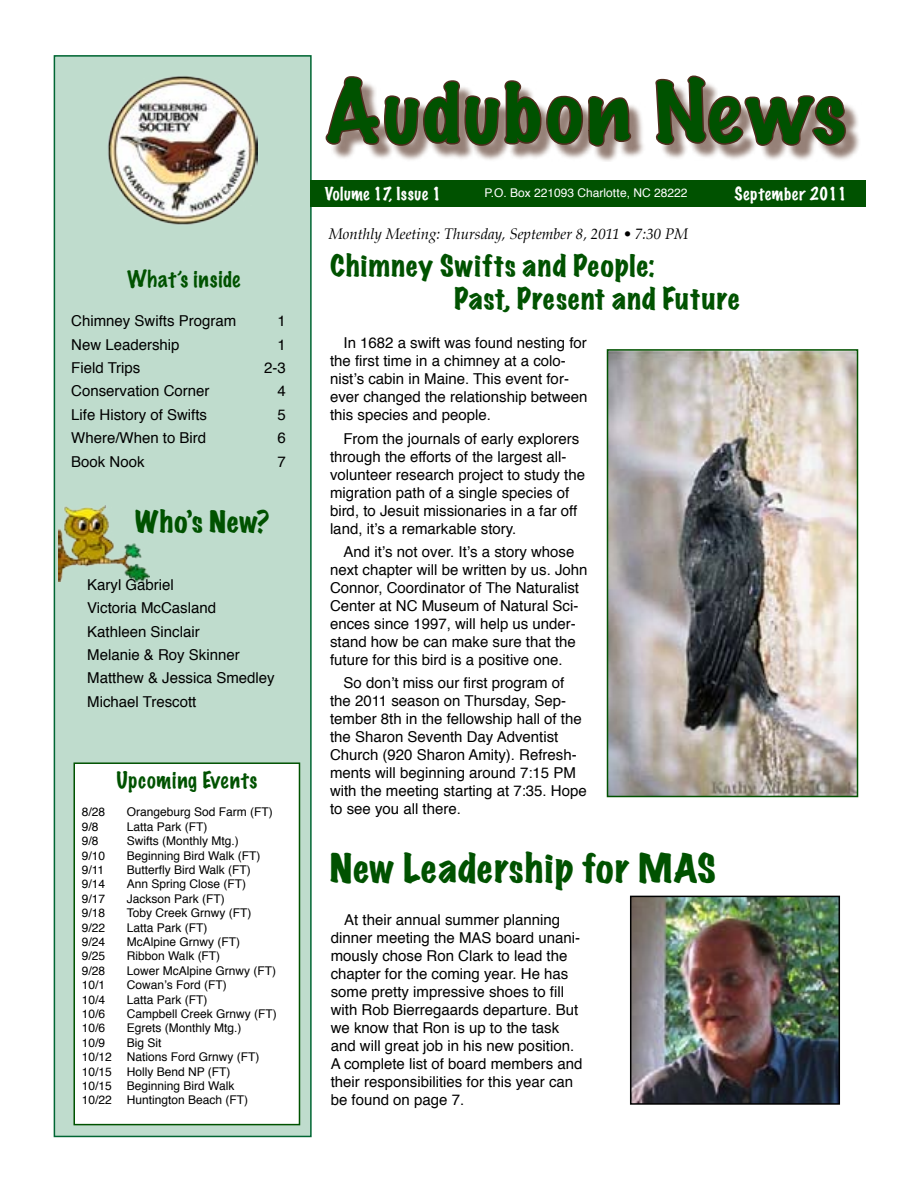
<style>
.page{position:relative;width:918px;height:1188px;background:#fff}
.page>*{position:absolute;margin:0;border:0;box-sizing:border-box;transform-origin:0 0}
.t1{font:100 78px "Marker Felt";letter-spacing:.03em;color:#005200;scale:1.15 1}
.t2{font:expanded 36px "Marker Felt";letter-spacing:.025em;color:#005200}
.t3{font:expanded 27px/32.4px "Marker Felt";letter-spacing:.035em;color:#005200}
.t4{font:100 21px "Marker Felt";letter-spacing:.035em;color:#005200}
.t5{font:100 16.5px "Marker Felt";letter-spacing:.035em;color:#fff}
.t6{font:15px/18px "Helvetica";color:#000}
.t7{font:italic 15px "Palatino";color:#000}
.t8{font:12px/14.4px "Helvetica";color:#000}
.t9{font:12px "Helvetica";color:#fff}
</style>
<div class="page">
<div style="left:57px;top:58px;width:252px;height:1076px;background:#bfdccd"></div>
<div style="left:54px;top:55px;width:258px;height:1082px;border:2px solid #063"></div>
<div style="left:310px;top:180px;width:555px;height:27px;background:#005200"></div>
<div style="left:331px;top:81px;width:531px;height:81px;background:#502d1e;opacity:.6"></div>
<svg style="left:325px;top:76px;width:308px;height:72px"></svg>
<svg style="left:653px;top:75px;width:194px;height:87px"></svg>
<div style="left:74px;top:763px;width:225px;height:362px;background:#fff"></div>
<div style="left:74px;top:762px;width:226px;height:363px;border:2px solid #005200"></div>
<img style="left:58px;top:505px;width:91px;height:77px">
<img style="left:108px;top:76px;width:150px;height:150px">
<img style="left:610px;top:352px;width:245px;height:442px">
<div style="left:607px;top:349px;width:251px;height:448px;border:2px solid #005200"></div>
<img style="left:633px;top:899px;width:204px;height:203px">
<div style="left:630px;top:896px;width:210px;height:209px;border:2px solid #000"></div>
<h3 class="t4" style="left:127px;top:265px;width:114px">What’s inside</h3>
<p class="t6" style="left:71px;top:312px;width:167px">Chimney Swifts Program</p>
<p class="t6" style="left:277px;top:312px;width:10px">1</p>
<p class="t6" style="left:71px;top:336px;width:110px">New Leadership</p>
<p class="t6" style="left:277px;top:336px;width:10px">1</p>
<p class="t6" style="left:71px;top:359px;width:71px">Field Trips</p>
<p class="t6" style="left:264px;top:359px;width:23px">2-3</p>
<p class="t6" style="left:71px;top:383px;width:140px">Conservation Corner</p>
<p class="t6" style="left:277px;top:383px;width:10px">4</p>
<p class="t6" style="left:71px;top:406px;width:137px">Life History of Swifts</p>
<p class="t6" style="left:277px;top:406px;width:10px">5</p>
<p class="t6" style="left:71px;top:429px;width:137px">Where/When to Bird</p>
<p class="t6" style="left:277px;top:429px;width:10px">6</p>
<p class="t6" style="left:71px;top:453px;width:75px">Book Nook</p>
<p class="t6" style="left:277px;top:453px;width:10px">7</p>
<h3 class="t3" style="left:135px;top:505px;width:136px">Who’s New?</h3>
<p class="t6" style="left:87px;top:573px;width:189px;line-height:23.4px">Karyl Gabriel<br>Victoria McCasland<br>Kathleen Sinclair<br>Melanie &amp; Roy Skinner<br>Matthew &amp; Jessica Smedley<br>Michael Trescott</p>
<h3 class="t4" style="left:116px;top:765px;width:142px">Upcoming Events</h3>
<p class="t8" style="left:82px;top:805px;width:25px">8/28</p>
<p class="t8" style="left:127px;top:805px;width:148px">Orangeburg Sod Farm (FT)</p>
<p class="t8" style="left:82px;top:820px;width:18px">9/8</p>
<p class="t8" style="left:127px;top:820px;width:82px">Latta Park (FT)</p>
<p class="t8" style="left:82px;top:834px;width:18px">9/8</p>
<p class="t8" style="left:127px;top:834px;width:114px">Swifts (Monthly Mtg.)</p>
<p class="t8" style="left:82px;top:848px;width:25px">9/10</p>
<p class="t8" style="left:127px;top:848px;width:135px">Beginning Bird Walk (FT)</p>
<p class="t8" style="left:82px;top:863px;width:24px">9/11</p>
<p class="t8" style="left:127px;top:863px;width:126px">Butterfly Bird Walk (FT)</p>
<p class="t8" style="left:82px;top:877px;width:25px">9/14</p>
<p class="t8" style="left:127px;top:877px;width:121px">Ann Spring Close (FT)</p>
<p class="t8" style="left:82px;top:892px;width:25px">9/17</p>
<p class="t8" style="left:127px;top:892px;width:100px">Jackson Park (FT)</p>
<p class="t8" style="left:82px;top:906px;width:25px">9/18</p>
<p class="t8" style="left:127px;top:906px;width:126px">Toby Creek Grnwy (FT)</p>
<p class="t8" style="left:82px;top:920px;width:25px">9/22</p>
<p class="t8" style="left:127px;top:920px;width:82px">Latta Park (FT)</p>
<p class="t8" style="left:82px;top:935px;width:25px">9/24</p>
<p class="t8" style="left:127px;top:935px;width:115px">McAlpine Grnwy (FT)</p>
<p class="t8" style="left:82px;top:949px;width:25px">9/25</p>
<p class="t8" style="left:127px;top:949px;width:95px">Ribbon Walk (FT)</p>
<p class="t8" style="left:82px;top:964px;width:25px">9/28</p>
<p class="t8" style="left:127px;top:964px;width:151px">Lower McAlpine Grnwy (FT)</p>
<p class="t8" style="left:82px;top:978px;width:25px">10/1</p>
<p class="t8" style="left:127px;top:978px;width:102px">Cowan’s Ford (FT)</p>
<p class="t8" style="left:82px;top:992px;width:25px">10/4</p>
<p class="t8" style="left:127px;top:992px;width:82px">Latta Park (FT)</p>
<p class="t8" style="left:82px;top:1007px;width:25px">10/6</p>
<p class="t8" style="left:127px;top:1007px;width:152px">Campbell Creek Grnwy (FT)</p>
<p class="t8" style="left:82px;top:1021px;width:25px">10/6</p>
<p class="t8" style="left:127px;top:1021px;width:116px">Egrets (Monthly Mtg.)</p>
<p class="t8" style="left:82px;top:1036px;width:25px">10/9</p>
<p class="t8" style="left:82px;top:1036px;width:179px;text-indent:45px">Big Sit<br>10/12 Nations Ford Grnwy (FT)<br>10/15 Holly Bend NP (FT)<br>10/15 Beginning Bird Walk<br>10/22 Huntington Beach (FT)</p>
<h1 class="t1" style="left:325px;top:59px;width:455px">Audubon News</h1>
<p class="t5" style="left:325px;top:183px;width:118px">Volume 17, Issue 1</p>
<p class="t5" style="left:735px;top:183px;width:114px">September 2011</p>
<p class="t9" style="left:484px;top:184px;width:205px">P.O. Box 221093 Charlotte, NC 28222</p>
<p class="t7" style="left:329px;top:222px;width:361px">Monthly Meeting: Thursday, September 8, 2011 • 7:30 PM</p>
<h3 class="t3" style="left:455px;top:249px;width:287px;text-indent:-124px">Chimney Swifts and People:<br>Past, Present and Future</h3>
<p class="t6" style="left:330px;top:334px;width:259px;text-indent:14px">In 1682 a swift was found nesting for the first time in a chimney at a colo&shy;nist’s cabin in Maine. This event for&shy;ever changed the relationship between this species and people.</p>
<p class="t6" style="left:330px;top:430px;width:257px;text-indent:14px">From the journals of early explorers through the efforts of the largest all&shy;volunteer research project to study the migration path of a single species of bird, to Jesuit missionaries in a far off land, it’s a remarkable story.</p>
<p class="t6" style="left:330px;top:543px;width:259px;text-indent:14px">And it’s not over. It’s a story whose next chapter will be written by us. John Connor, Coordinator of The Naturalist Center at NC Museum of Natural Sci&shy;ences since 1997, will help us under&shy;stand how be can make sure that the future for this bird is a positive one.</p>
<p class="t6" style="left:330px;top:675px;width:258px;text-indent:14px">So don’t miss our first program of the 2011 season on Thursday, Sep&shy;tember 8th in the fellowship hall of the the Sharon Seventh Day Adventist Church (920 Sharon Amity). Refresh&shy;ments will beginning around 7:15 PM with the meeting starting at 7:35. Hope to see you all there.</p>
<h2 class="t2" style="left:330px;top:842px;width:387px">New Leadership for MAS</h2>
<p class="t6" style="left:331px;top:911px;width:253px;text-indent:14px">At their annual summer planning dinner meeting the MAS board unani&shy;mously chose Ron Clark to lead the chapter for the coming year. He has some pretty impressive shoes to fill with Rob Bierregaards departure. But we know that Ron is up to the task and will great job in his new position.<br>A complete list of board members and their responsibilities for this year can be found on page 7.</p>
</div>
